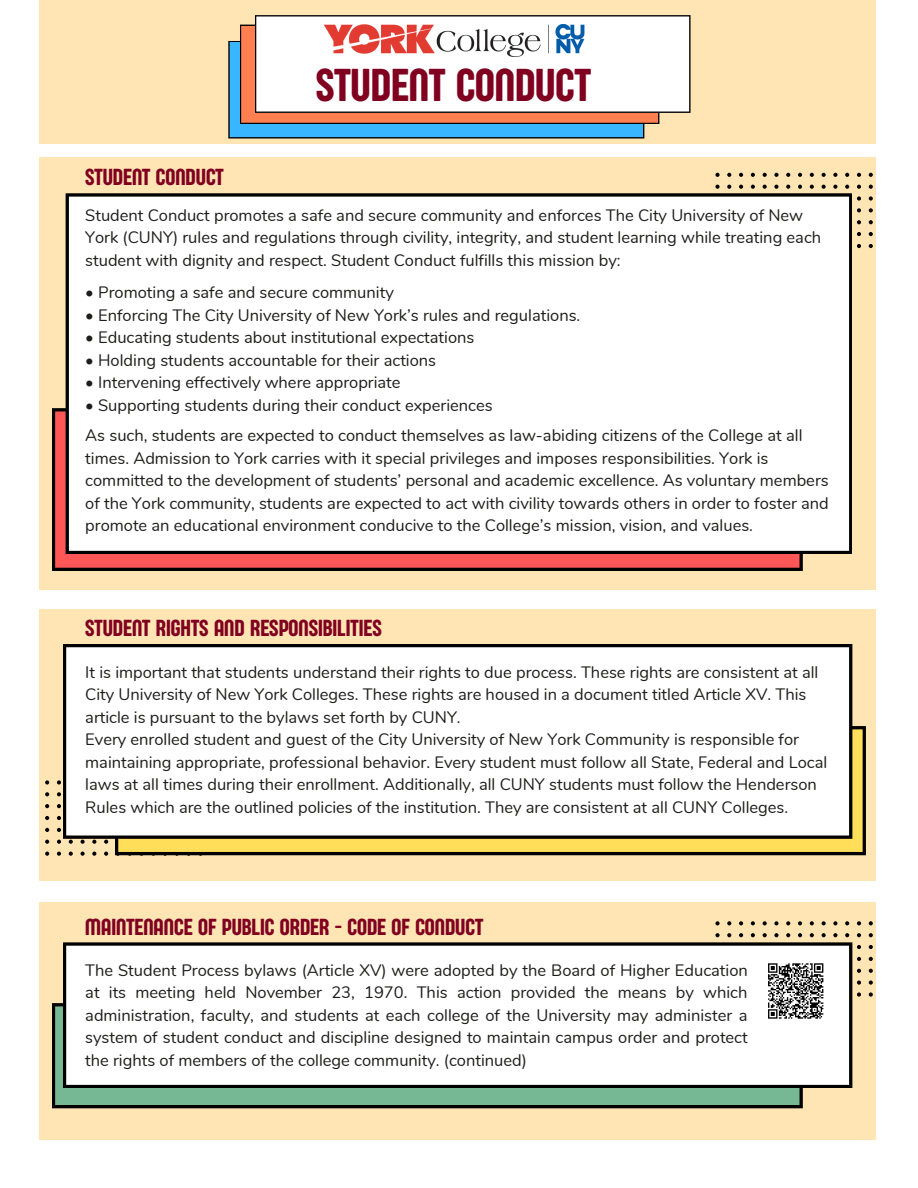
<style>
.page{position:relative;width:918px;height:1188px;background:#fff}
.page>*{position:absolute;margin:0;border:0;box-sizing:border-box;transform-origin:0 0}
.t1{font:47.7px "Sugo Pro Display";color:#800020}
.t2{font:24px "Sugo Pro Display";color:#800020}
.t3{font:16.5px/22.5px "Nunito";color:#1d1d1b}
</style>
<div class="page">
<div style="left:40px;top:0;width:836px;height:144px;background:#ffe5b4"></div>
<svg style="left:228px;top:15px;width:462px;height:123px;background:#d8dadd"></svg>
<div style="left:40px;top:158px;width:836px;height:432px;background:#ffe5b4"></div>
<svg style="left:715px;top:173px;width:5px;height:4px"></svg>
<svg style="left:727px;top:173px;width:4px;height:4px"></svg>
<svg style="left:739px;top:173px;width:4px;height:4px"></svg>
<svg style="left:751px;top:173px;width:4px;height:4px"></svg>
<svg style="left:763px;top:173px;width:4px;height:4px"></svg>
<svg style="left:774px;top:173px;width:5px;height:4px"></svg>
<svg style="left:786px;top:173px;width:4px;height:4px"></svg>
<svg style="left:715px;top:185px;width:5px;height:4px"></svg>
<svg style="left:727px;top:185px;width:4px;height:4px"></svg>
<svg style="left:739px;top:185px;width:4px;height:4px"></svg>
<svg style="left:751px;top:185px;width:4px;height:4px"></svg>
<svg style="left:763px;top:185px;width:4px;height:4px"></svg>
<svg style="left:774px;top:185px;width:5px;height:4px"></svg>
<svg style="left:786px;top:185px;width:4px;height:4px"></svg>
<svg style="left:798px;top:173px;width:4px;height:4px"></svg>
<svg style="left:810px;top:173px;width:4px;height:4px"></svg>
<svg style="left:822px;top:173px;width:4px;height:4px"></svg>
<svg style="left:833px;top:173px;width:4px;height:4px"></svg>
<svg style="left:845px;top:173px;width:4px;height:4px"></svg>
<svg style="left:857px;top:173px;width:4px;height:4px"></svg>
<svg style="left:869px;top:173px;width:4px;height:4px"></svg>
<svg style="left:798px;top:185px;width:4px;height:4px"></svg>
<svg style="left:810px;top:185px;width:4px;height:4px"></svg>
<svg style="left:822px;top:185px;width:4px;height:4px"></svg>
<svg style="left:833px;top:185px;width:4px;height:4px"></svg>
<svg style="left:845px;top:185px;width:4px;height:4px"></svg>
<svg style="left:857px;top:185px;width:4px;height:4px"></svg>
<svg style="left:869px;top:185px;width:4px;height:4px"></svg>
<svg style="left:857px;top:196px;width:4px;height:5px"></svg>
<svg style="left:869px;top:196px;width:4px;height:5px"></svg>
<svg style="left:857px;top:208px;width:4px;height:4px"></svg>
<svg style="left:869px;top:208px;width:4px;height:4px"></svg>
<svg style="left:857px;top:220px;width:4px;height:4px"></svg>
<svg style="left:869px;top:220px;width:4px;height:4px"></svg>
<svg style="left:857px;top:232px;width:4px;height:4px"></svg>
<svg style="left:869px;top:232px;width:4px;height:4px"></svg>
<svg style="left:857px;top:244px;width:4px;height:4px"></svg>
<svg style="left:869px;top:244px;width:4px;height:4px"></svg>
<svg style="left:52px;top:408px;width:751px;height:163px;background:#c94444"></svg>
<div style="left:66px;top:193px;width:786px;height:361px;background:#fff"></div>
<img style="left:323px;top:25px;width:262px;height:31px">
<div style="left:40px;top:609px;width:836px;height:272px;background:#ffe5b4"></div>
<svg style="left:45px;top:780px;width:4px;height:5px"></svg>
<svg style="left:57px;top:780px;width:4px;height:5px"></svg>
<svg style="left:45px;top:792px;width:4px;height:4px"></svg>
<svg style="left:57px;top:792px;width:4px;height:4px"></svg>
<svg style="left:45px;top:804px;width:4px;height:4px"></svg>
<svg style="left:57px;top:804px;width:4px;height:4px"></svg>
<svg style="left:45px;top:816px;width:4px;height:4px"></svg>
<svg style="left:57px;top:816px;width:4px;height:4px"></svg>
<svg style="left:45px;top:828px;width:4px;height:4px"></svg>
<svg style="left:57px;top:828px;width:4px;height:4px"></svg>
<svg style="left:45px;top:840px;width:4px;height:4px"></svg>
<svg style="left:57px;top:840px;width:4px;height:4px"></svg>
<svg style="left:69px;top:840px;width:4px;height:4px"></svg>
<svg style="left:80px;top:840px;width:5px;height:4px"></svg>
<svg style="left:92px;top:840px;width:4px;height:4px"></svg>
<svg style="left:104px;top:840px;width:4px;height:4px"></svg>
<svg style="left:45px;top:852px;width:4px;height:4px"></svg>
<svg style="left:57px;top:852px;width:4px;height:4px"></svg>
<svg style="left:69px;top:852px;width:4px;height:4px"></svg>
<svg style="left:80px;top:852px;width:5px;height:4px"></svg>
<svg style="left:92px;top:852px;width:4px;height:4px"></svg>
<svg style="left:104px;top:852px;width:4px;height:4px"></svg>
<svg style="left:115px;top:726px;width:751px;height:129px;background:#caaf46"></svg>
<div style="left:63px;top:644px;width:789px;height:195px;background:#fff"></div>
<div style="left:40px;top:903px;width:836px;height:237px;background:#ffe5b4"></div>
<svg style="left:52px;top:1003px;width:751px;height:105px;background:#62997a"></svg>
<svg style="left:715px;top:921px;width:5px;height:4px"></svg>
<svg style="left:727px;top:921px;width:4px;height:4px"></svg>
<svg style="left:739px;top:921px;width:4px;height:4px"></svg>
<svg style="left:751px;top:921px;width:4px;height:4px"></svg>
<svg style="left:763px;top:921px;width:4px;height:4px"></svg>
<svg style="left:774px;top:921px;width:5px;height:4px"></svg>
<svg style="left:786px;top:921px;width:4px;height:4px"></svg>
<svg style="left:715px;top:933px;width:5px;height:4px"></svg>
<svg style="left:727px;top:933px;width:4px;height:4px"></svg>
<svg style="left:739px;top:933px;width:4px;height:4px"></svg>
<svg style="left:751px;top:933px;width:4px;height:4px"></svg>
<svg style="left:763px;top:933px;width:4px;height:4px"></svg>
<svg style="left:774px;top:933px;width:5px;height:4px"></svg>
<svg style="left:786px;top:933px;width:4px;height:4px"></svg>
<svg style="left:798px;top:921px;width:4px;height:4px"></svg>
<svg style="left:810px;top:921px;width:4px;height:4px"></svg>
<svg style="left:822px;top:921px;width:4px;height:4px"></svg>
<svg style="left:833px;top:921px;width:4px;height:4px"></svg>
<svg style="left:845px;top:921px;width:4px;height:4px"></svg>
<svg style="left:857px;top:921px;width:4px;height:4px"></svg>
<svg style="left:869px;top:921px;width:4px;height:4px"></svg>
<svg style="left:798px;top:933px;width:4px;height:4px"></svg>
<svg style="left:810px;top:933px;width:4px;height:4px"></svg>
<svg style="left:822px;top:933px;width:4px;height:4px"></svg>
<svg style="left:833px;top:933px;width:4px;height:4px"></svg>
<svg style="left:845px;top:933px;width:4px;height:4px"></svg>
<svg style="left:857px;top:933px;width:4px;height:4px"></svg>
<svg style="left:869px;top:933px;width:4px;height:4px"></svg>
<svg style="left:857px;top:945px;width:4px;height:4px"></svg>
<svg style="left:869px;top:945px;width:4px;height:4px"></svg>
<svg style="left:857px;top:957px;width:4px;height:4px"></svg>
<svg style="left:869px;top:957px;width:4px;height:4px"></svg>
<svg style="left:857px;top:969px;width:4px;height:4px"></svg>
<svg style="left:869px;top:969px;width:4px;height:4px"></svg>
<svg style="left:857px;top:980px;width:4px;height:5px"></svg>
<svg style="left:869px;top:980px;width:4px;height:5px"></svg>
<svg style="left:857px;top:992px;width:4px;height:5px"></svg>
<svg style="left:869px;top:992px;width:4px;height:5px"></svg>
<div style="left:63px;top:942px;width:789px;height:146px;background:#fff"></div>
<div style="left:765px;top:961px;width:61px;height:60px;background:#fff"></div>
<svg style="left:763px;top:957px;width:63px;height:62px"></svg>
<p class="t2" style="left:85px;top:164px;width:140px">STUDENT CONDUCT</p>
<p class="t1" style="left:316px;top:57px;width:276px">STUDENT CONDUCT</p>
<p class="t3" style="left:85px;top:204px;width:738px">Student Conduct promotes a safe and secure community and enforces The City University of New<br>York (CUNY) rules and regulations through civility, integrity, and student learning while treating each student with dignity and respect. Student Conduct fulfills this mission by:</p>
<p class="t3" style="left:85px;top:282px;width:310px">• Promoting a safe and secure community</p>
<p class="t3" style="left:85px;top:304px;width:497px">• Enforcing The City University of New York’s rules and regulations.</p>
<p class="t3" style="left:85px;top:327px;width:391px">• Educating students about institutional expectations</p>
<p class="t3" style="left:85px;top:349px;width:352px">• Holding students accountable for their actions</p>
<p class="t3" style="left:85px;top:372px;width:317px">• Intervening effectively where appropriate</p>
<p class="t3" style="left:85px;top:394px;width:409px">• Supporting students during their conduct experiences</p>
<p class="t3" style="left:85px;top:424px;width:745px">As such, students are expected to conduct themselves as law-abiding citizens of the College at all times. Admission to York carries with it special privileges and imposes responsibilities. York is committed to the development of students’ personal and academic excellence. As voluntary members of the York community, students are expected to act with civility towards others in order to foster and promote an educational environment conducive to the College’s mission, vision, and values.</p>
<p class="t2" style="left:85px;top:614px;width:298px">STUDENT RIGHTS AND RESPONSIBILITIES</p>
<p class="t3" style="left:85px;top:661px;width:735px">It is important that students understand their rights to due process. These rights are consistent at all<br>City University of New York Colleges. These rights are housed in a document titled Article XV. This article is pursuant to the bylaws set forth by CUNY.</p>
<p class="t3" style="left:85px;top:729px;width:744px">Every enrolled student and guest of the City University of New York Community is responsible for maintaining appropriate, professional behavior. Every student must follow all State, Federal and Local laws at all times during their enrollment. Additionally, all CUNY students must follow the Henderson Rules which are the outlined policies of the institution. They are consistent at all CUNY Colleges.</p>
<p class="t2" style="left:85px;top:913px;width:400px">MAINTENANCE OF PUBLIC ORDER - CODE OF CONDUCT</p>
<p class="t3" style="left:85px;top:959px;width:664px;text-align:justify">The Student Process bylaws (Article XV) were adopted by the Board of Higher Education at its meeting held November 23, 1970. This action provided the means by which administration, faculty, and students at each college of the University may administer a system of student conduct and discipline designed to maintain campus order and protect the rights of members of the college community. (continued)</p>
</div>
